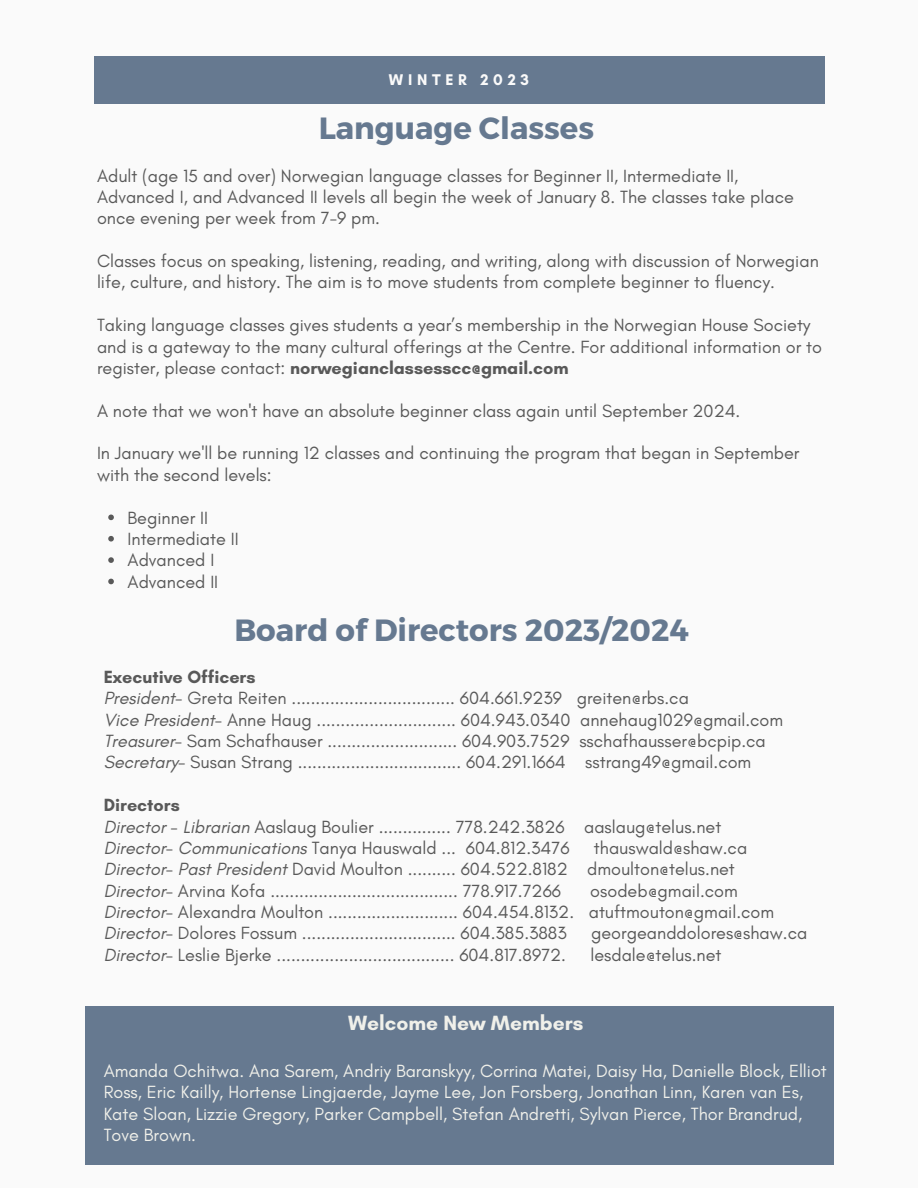
<style>
.page{position:relative;width:918px;height:1188px;background:#fafafa}
.page>*{position:absolute;margin:0;border:0;box-sizing:border-box;transform-origin:0 0}
.t1{font:700 30.75px "Montserrat";color:#667990}
.t2{font:700 21px "Glacial Indifference";color:#f0f0ea}
.t3{font:18px/21.3px "Glacial Indifference";color:#595959}
.t4{font:18px/21.3px "Glacial Indifference";color:#f0f0ea}
.t5{font:700 18px "Glacial Indifference";color:#595959}
.t6{font:700 15.75px "Glacial Indifference";letter-spacing:.3em;color:#fafafa}
.t7{font:700 11.25px "Open Sans";letter-spacing:.3em;color:#fafafa}
.s1{font-weight:700}
.s2{font-style:italic}
</style>
<div class="page">
<div style="left:85px;top:1006px;width:748px;height:158px;background:#667990"></div>
<svg style="left:108px;top:515px;width:6px;height:5px"></svg>
<svg style="left:108px;top:536px;width:6px;height:6px"></svg>
<svg style="left:108px;top:557px;width:6px;height:6px"></svg>
<svg style="left:108px;top:579px;width:6px;height:5px"></svg>
<div style="left:94px;top:56px;width:730px;height:48px;background:#667990"></div>
<p class="t7" style="left:407px;top:69px;width:106px">SPRING 2021</p>
<p class="t6" style="left:389px;top:70px;width:142px">WINTER 2023</p>
<p class="t1" style="left:319px;top:108px;width:277px">Language Classes</p>
<p class="t3" style="left:97px;top:165px;width:643px">Adult (age 15 and over) Norwegian language classes for Beginner II, Intermediate II,</p>
<p class="t3" style="left:97px;top:186px;width:698px">Advanced I, and Advanced II levels all begin the week of January 8. The classes take place once evening per week from 7-9 pm.</p>
<p class="t3" style="left:97px;top:250px;width:723px">Classes focus on speaking, listening, reading, and writing, along with discussion of Norwegian life, culture, and history. The aim is to move students from complete beginner to fluency.</p>
<p class="t3" style="left:97px;top:314px;width:727px">Taking language classes gives students a year’s membership in the Norwegian House Society and is a gateway to the many cultural offerings at the Centre. For additional information or to register, please contact: <span class="s1">norwegianclassesscc@gmail.com</span></p>
<p class="t3" style="left:97px;top:400px;width:645px">A note that we won't have an absolute beginner class again until September 2024.</p>
<p class="t3" style="left:97px;top:442px;width:704px">In January we'll be running 12 classes and continuing the program that began in September with the second levels:</p>
<p class="t3" style="left:128px;top:507px;width:82px">Beginner II</p>
<p class="t3" style="left:128px;top:528px;width:113px">Intermediate II</p>
<p class="t3" style="left:128px;top:549px;width:88px">Advanced I</p>
<p class="t3" style="left:128px;top:571px;width:92px">Advanced II</p>
<p class="t1" style="left:234px;top:610px;width:456px">Board of Directors 2023/2024</p>
<p class="t5" style="left:104px;top:666px;width:153px">Executive Officers</p>
<p class="t3" style="left:104px;top:687px;width:587px"><span class="s2">President</span>- Greta Reiten .................................. 604.661.9239 greiten@rbs.ca</p>
<p class="t3" style="left:104px;top:709px;width:681px"><span class="s2">Vice President</span>- Anne Haug ............................. 604.943.0340 annehaug1029@gmail.com</p>
<p class="t3" style="left:104px;top:730px;width:664px"><span class="s2">Treasurer</span>- Sam Schafhauser ........................... 604.903.7529 sschafhausser@bcpip.ca</p>
<p class="t3" style="left:104px;top:752px;width:649px"><span class="s2">Secretary</span>- Susan Strang .................................. 604.291.1664 sstrang49@gmail.com</p>
<p class="t5" style="left:104px;top:794px;width:78px">Directors</p>
<p class="t3" style="left:104px;top:816px;width:619px"><span class="s2">Director - Librarian</span> Aaslaug Boulier ............... 778.242.3826 aaslaug@telus.net</p>
<p class="t3" style="left:104px;top:837px;width:467px"><span class="s2">Director- Communications</span> Tanya Hauswald ... 604.812.3476</p>
<p class="t3" style="left:594px;top:837px;width:155px">thauswald@shaw.ca</p>
<p class="t3" style="left:104px;top:858px;width:633px"><span class="s2">Director- Past President</span> David Moulton .......... 604.522.8182 dmoulton@telus.net</p>
<p class="t3" style="left:104px;top:880px;width:459px"><span class="s2">Director</span>- Arvina Kofa ....................................... 778.917.7266</p>
<p class="t3" style="left:590px;top:880px;width:149px">osodeb@gmail.com</p>
<p class="t3" style="left:104px;top:901px;width:672px"><span class="s2">Director</span>- Alexandra Moulton ........................... 604.454.8132. atuftmouton@gmail.com</p>
<p class="t3" style="left:104px;top:923px;width:465px"><span class="s2">Director-</span> Dolores Fossum ................................ 604.385.3883</p>
<p class="t3" style="left:591px;top:923px;width:218px">georgeanddolores@shaw.ca</p>
<p class="t3" style="left:104px;top:944px;width:464px"><span class="s2">Director-</span> Leslie Bjerke ..................................... 604.817.8972.</p>
<p class="t3" style="left:590px;top:944px;width:133px">lesdale@telus.net</p>
<p class="t2" style="left:348px;top:1010px;width:237px">Welcome New Members</p>
<p class="t4" style="left:104px;top:1060px;width:725px">Amanda Ochitwa. Ana Sarem, Andriy Baranskyy, Corrina Matei, Daisy Ha, Danielle Block, Elliot Ross, Eric Kailly, Hortense Lingjaerde, Jayme Lee, Jon Forsberg, Jonathan Linn, Karen van Es, Kate Sloan, Lizzie Gregory, Parker Campbell, Stefan Andretti, Sylvan Pierce, Thor Brandrud, Tove Brown.</p>
</div>
